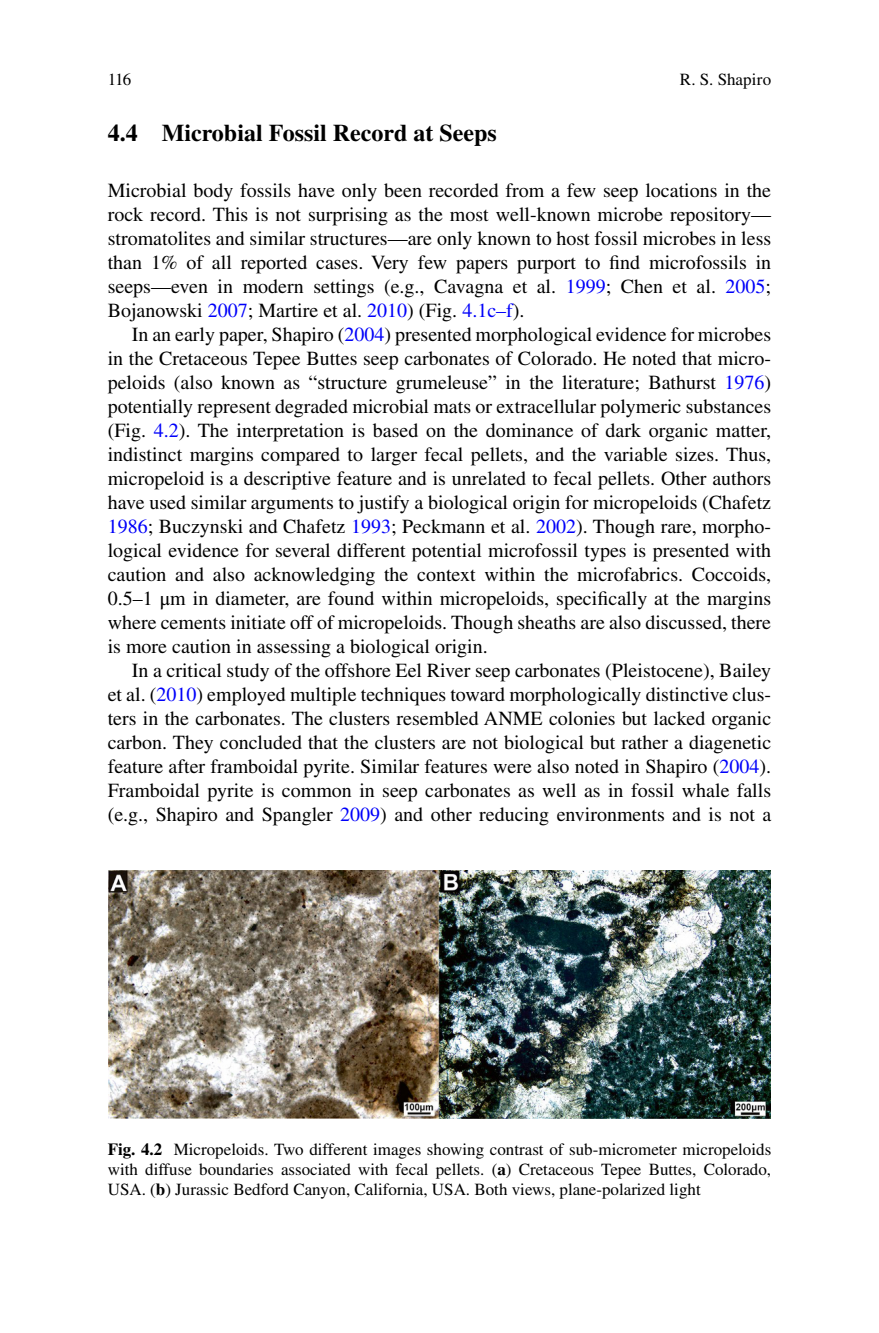
<style>
.page{position:relative;width:879px;height:1333px;background:#fff}
.page>*{position:absolute;margin:0;border:0;box-sizing:border-box;transform-origin:0 0}
.t1{font:700 24px "Times LT Std";color:#000}
.t2{font:20px/24px "Times LT Std";color:#000;text-align:justify}
.t3{font:17px/20px "Times LT Std";color:#000;text-align:justify}
.s1{color:#0000fa}
.s2{font-family:"STIX General"}
.s3{font-weight:700}
</style>
<div class="page">
<img style="left:108px;top:871px;width:662px;height:247px">
<p class="t3" style="left:108px;top:69px;width:25px">116</p>
<p class="t1" style="left:108px;top:118px;width:390px">4.4 Microbial Fossil Record at Seeps</p>
<p class="t2" style="left:108px;top:178px;width:665px">Microbial body fossils have only been recorded from a few seep locations in the rock record. This is not surprising as the most well-known microbe repository— stromatolites and similar structures—are only known to host fossil microbes in less than 1% of all reported cases. Very few papers purport to find microfossils in seeps—even in modern settings (e.g., Cavagna et al. <span class="s1">1999</span>; Chen et al. <span class="s1">2005</span>; Bojanowski <span class="s1">2007</span>; Martire et al. <span class="s1">2010</span>) (Fig. <span class="s1">4.1c–f</span>).</p>
<p class="t2" style="left:108px;top:322px;width:665px;text-indent:24px">In an early paper, Shapiro (<span class="s1">2004</span>) presented morphological evidence for microbes in the Cretaceous Tepee Buttes seep carbonates of Colorado. He noted that micro&shy;peloids (also known as “structure grumeleuse” in the literature; Bathurst <span class="s1">1976</span>) potentially represent degraded microbial mats or extracellular polymeric substances (Fig. <span class="s1">4.2</span>). The interpretation is based on the dominance of dark organic matter, indistinct margins compared to larger fecal pellets, and the variable sizes. Thus, micropeloid is a descriptive feature and is unrelated to fecal pellets. Other authors have used similar arguments to justify a biological origin for micropeloids (Chafetz <span class="s1">1986</span>; Buczynski and Chafetz <span class="s1">1993</span>; Peckmann et al. <span class="s1">2002</span>). Though rare, morpho&shy;logical evidence for several different potential microfossil types is presented with caution and also acknowledging the context within the microfabrics. Coccoids, 0.5–1 <span class="s2">μ</span>m in diameter, are found within micropeloids, specifically at the margins where cements initiate off of micropeloids. Though sheaths are also discussed, there is more caution in assessing a biological origin.</p>
<p class="t2" style="left:108px;top:658px;width:665px;text-indent:24px">In a critical study of the offshore Eel River seep carbonates (Pleistocene), Bailey et al. (<span class="s1">2010</span>) employed multiple techniques toward morphologically distinctive clus&shy;ters in the carbonates. The clusters resembled ANME colonies but lacked organic carbon. They concluded that the clusters are not biological but rather a diagenetic feature after framboidal pyrite. Similar features were also noted in Shapiro (<span class="s1">2004</span>).<br>Framboidal pyrite is common in seep carbonates as well as in fossil whale falls (e.g., Shapiro and Spangler <span class="s1">2009</span>) and other reducing environments and is not a</p>
<p class="t3" style="left:680px;top:69px;width:93px">R. S. Shapiro</p>
<p class="t3" style="left:108px;top:1138px;width:665px"><span class="s3">Fig. 4.2</span> Micropeloids. Two different images showing contrast of sub-micrometer micropeloids with diffuse boundaries associated with fecal pellets. (<span class="s3">a</span>) Cretaceous Tepee Buttes, Colorado, USA. (<span class="s3">b</span>) Jurassic Bedford Canyon, California, USA. Both views, plane-polarized light</p>
</div>
